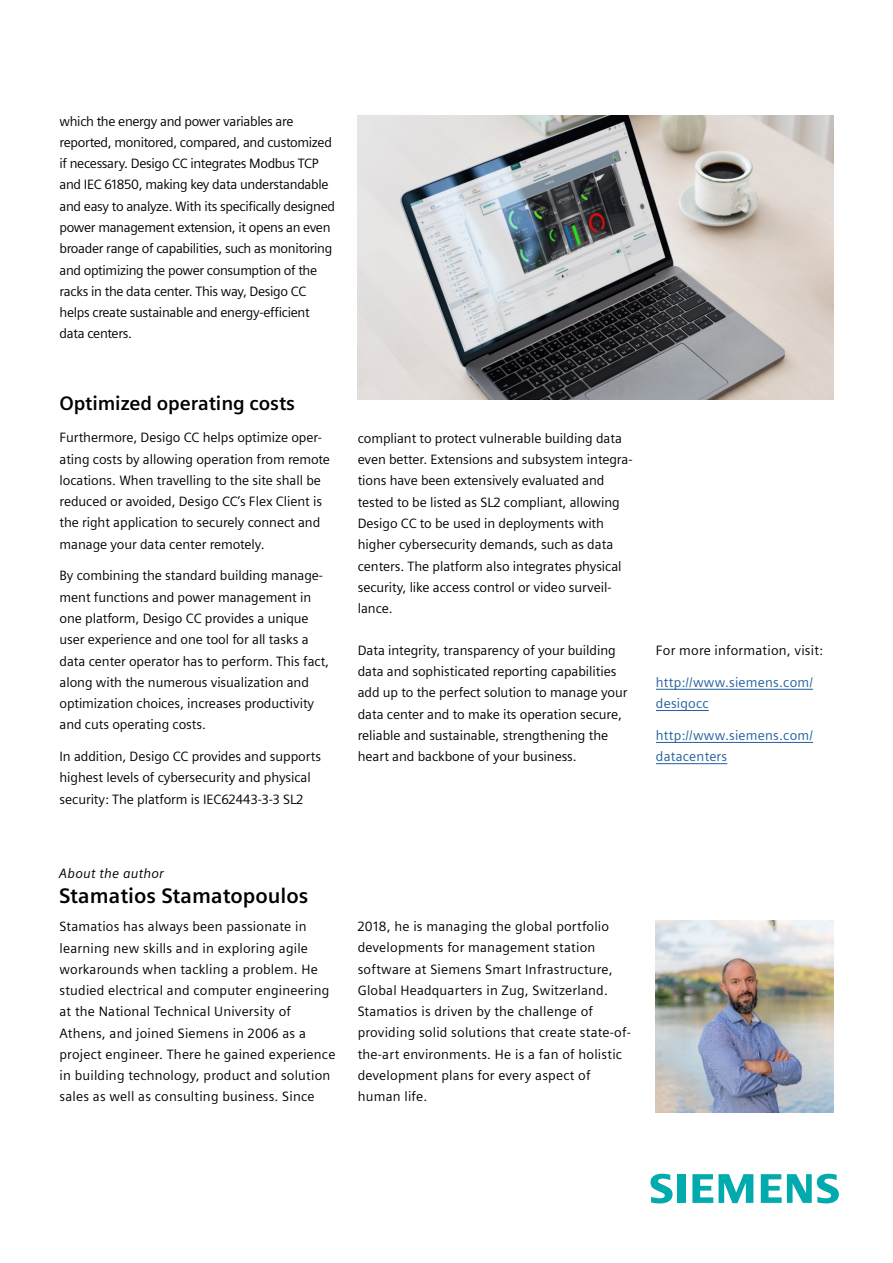
<style>
.page{position:relative;width:893px;height:1263px;background:#fff}
.page>*{position:absolute;margin:0;border:0;box-sizing:border-box;transform-origin:0 0}
.t1{font:700 21px "Siemens Sans";color:#000}
.t2{font:700 19.5px "Siemens Sans";letter-spacing:-.005em;color:#000}
.t3{font:13.5px/21.3px "Siemens Sans";letter-spacing:-.005em;color:#000}
.t4{font:13.5px/21.3px "Siemens Sans";letter-spacing:.015em;color:#000}
.t5{font:13.5px/21.3px "Siemens Sans";letter-spacing:-.025em;color:#000}
.t6{font:13.5px/21.3px "Siemens Sans";letter-spacing:.015em;color:#215e9e}
.t7{font:italic 13.5px "Siemens Sans";letter-spacing:.015em;color:#000}
</style>
<div class="page">
<img style="left:358px;top:115px;width:475px;height:285px">
<img style="left:656px;top:921px;width:177px;height:191px">
<hr style="left:656px;top:689px;width:157px;height:1px;background:#215e9e">
<hr style="left:656px;top:710px;width:53px;height:1px;background:#215e9e">
<hr style="left:656px;top:742px;width:157px;height:1px;background:#215e9e">
<hr style="left:656px;top:763px;width:71px;height:1px;background:#215e9e">
<svg style="left:650px;top:1174px;width:35px;height:29px"></svg>
<svg style="left:692px;top:1174px;width:61px;height:29px"></svg>
<svg style="left:761px;top:1174px;width:78px;height:29px"></svg>
<p class="t5" style="left:60px;top:110px;width:277px">which the energy and power variables are reported, monitored, compared, and customized if necessary. Desigo CC integrates Modbus TCP and IEC 61850, making key data understandable and easy to analyze. With its specifically designed power management extension, it opens an even broader range of capabilities, such as monitoring and optimizing the power consumption of the racks in the data center. This way, Desigo CC helps create sustainable and energy-efficient data centers.</p>
<h2 class="t2" style="left:60px;top:392px;width:237px">Optimized operating costs</h2>
<p class="t3" style="left:60px;top:427px;width:272px">Furthermore, Desigo CC helps optimize oper&shy;ating costs by allowing operation from remote locations. When travelling to the site shall be reduced or avoided, Desigo CC’s Flex Client is the right application to securely connect and manage your data center remotely.</p>
<p class="t3" style="left:60px;top:565px;width:271px">By combining the standard building manage&shy;ment functions and power management in one platform, Desigo CC provides a unique user experience and one tool for all tasks a data center operator has to perform. This fact, along with the numerous visualization and optimization choices, increases productivity and cuts operating costs.</p>
<p class="t3" style="left:60px;top:746px;width:263px">In addition, Desigo CC provides and supports highest levels of cybersecurity and physical security: The platform is IEC62443-3-3 SL2</p>
<p class="t3" style="left:358px;top:428px;width:276px">compliant to protect vulnerable building data even better. Extensions and subsystem integra&shy;tions have been extensively evaluated and tested to be listed as SL2 compliant, allowing Desigo CC to be used in deployments with higher cybersecurity demands, such as data centers. The platform also integrates physical security, like access control or video surveil&shy;lance.</p>
<p class="t3" style="left:358px;top:640px;width:271px">Data integrity, transparency of your building data and sophisticated reporting capabilities add up to the perfect solution to manage your data center and to make its operation secure, reliable and sustainable, strengthening the heart and backbone of your business.</p>
<p class="t4" style="left:656px;top:640px;width:169px">For more information, visit:</p>
<p class="t6" style="left:656px;top:671px;width:159px">http://www.siemens.com/ desigocc</p>
<p class="t6" style="left:656px;top:725px;width:159px">http://www.siemens.com/ datacenters</p>
<p class="t7" style="left:59px;top:866px;width:107px">About the author</p>
<h1 class="t1" style="left:59px;top:884px;width:251px">Stamatios Stamatopoulos</h1>
<p class="t4" style="left:60px;top:916px;width:277px">Stamatios has always been passionate in learning new skills and in exploring agile workarounds when tackling a problem. He studied electrical and computer engineering at the National Technical University of Athens, and joined Siemens in 2006 as a project engineer. There he gained experience in building technology, product and solution sales as well as consulting business. Since</p>
<p class="t4" style="left:358px;top:916px;width:275px">2018, he is managing the global portfolio developments for management station software at Siemens Smart Infrastructure, Global Headquarters in Zug, Switzerland.<br>Stamatios is driven by the challenge of providing solid solutions that create state-of&shy;the-art environments. He is a fan of holistic development plans for every aspect of human life.</p>
</div>
